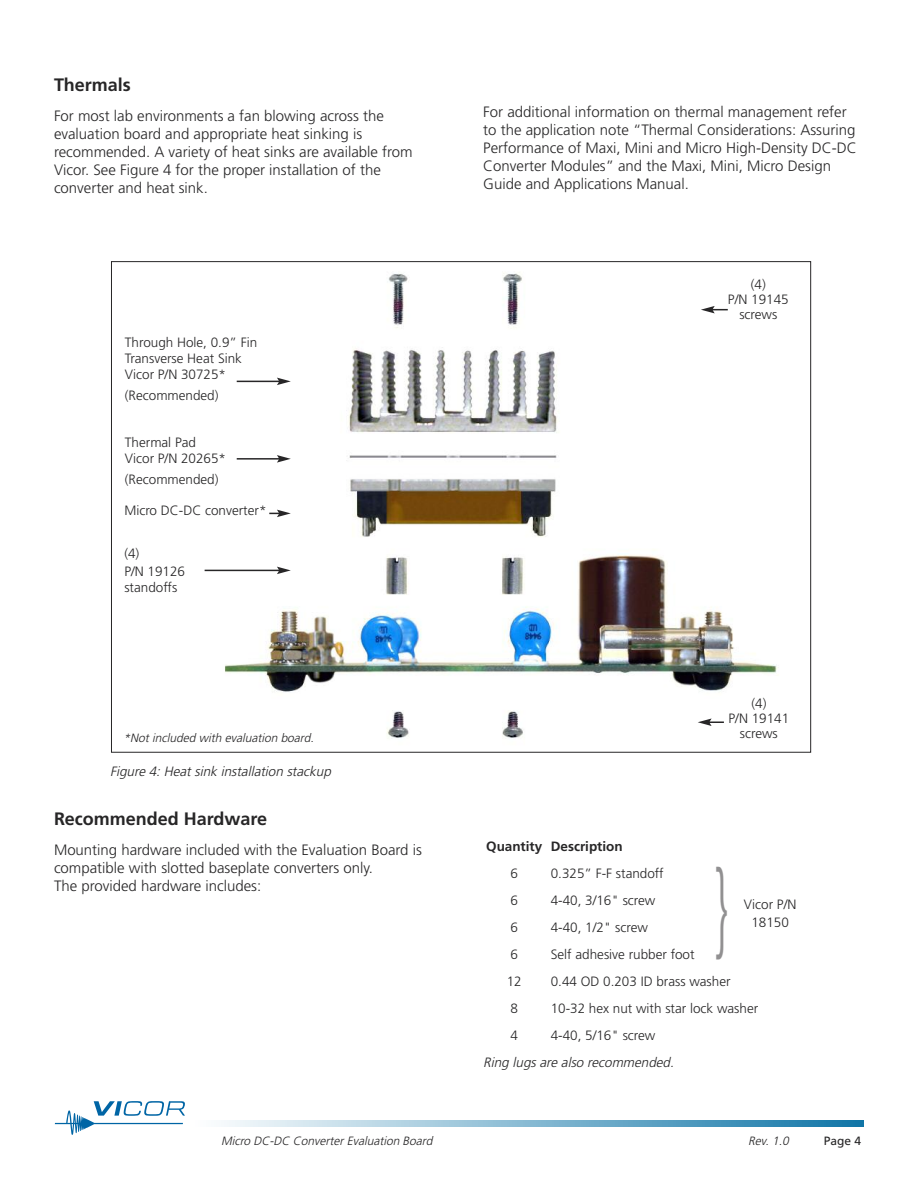
<style>
.page{position:relative;width:918px;height:1188px;background:#fff}
.page>*{position:absolute;margin:0;border:0;box-sizing:border-box;transform-origin:0 0}
.t1{font:300 103.5px "Frutiger";color:#919091;scale:.43 1}
.t2{font:700 18px "Frutiger";color:#272627}
.t3{font:300 15px/18px "Frutiger";color:#272627}
.t4{font:300 13.5px/15px "Frutiger";color:#272627}
.t5{font:italic 300 13.5px "Frutiger";color:#272627}
.t6{font:700 13.5px "Frutiger";color:#272627}
.t7{font:italic 300 12px "Frutiger";color:#272627}
.t8{font:12px "Frutiger";color:#272627}
</style>
<div class="page">
<svg style="left:224px;top:1120px;width:640px;height:6px;background:#81b6d0"></svg>
<svg style="left:55px;top:1101px;width:130px;height:34px"></svg>
<img style="left:204px;top:272px;width:573px;height:466px">
<hr style="left:237px;top:381px;width:43px;height:1px;background:#272627">
<svg style="left:277px;top:378px;width:14px;height:7px"></svg>
<hr style="left:237px;top:458px;width:43px;height:2px;background:#272627">
<svg style="left:277px;top:455px;width:14px;height:8px"></svg>
<svg style="left:269px;top:510px;width:22px;height:7px"></svg>
<hr style="left:205px;top:570px;width:75px;height:1px;background:#272627">
<svg style="left:277px;top:567px;width:14px;height:7px"></svg>
<svg style="left:701px;top:306px;width:27px;height:7px"></svg>
<svg style="left:698px;top:718px;width:26px;height:8px"></svg>
<p class="t2" style="left:54px;top:77px;width:78px">Thermals</p>
<p class="t3" style="left:54px;top:108px;width:360px">For most lab environments a fan blowing across the evaluation board and appropriate heat sinking is recommended. A variety of heat sinks are available from Vicor. See Figure 4 for the proper installation of the converter and heat sink.</p>
<p class="t3" style="left:483px;top:104px;width:375px">For additional information on thermal management refer to the application note “Thermal Considerations: Assuring Performance of Maxi, Mini and Micro High-Density DC-DC Converter Modules” and the Maxi, Mini, Micro Design Guide and Applications Manual.</p>
<p class="t4" style="left:125px;top:335px;width:134px;line-height:16.2px">Through Hole, 0.9” Fin<br>Transverse Heat Sink<br>Vicor P/N 30725*</p>
<p class="t4" style="left:125px;top:389px;width:95px">(Recommended)</p>
<p class="t4" style="left:125px;top:435px;width:103px;line-height:16.2px">Thermal Pad<br>Vicor P/N 20265*</p>
<p class="t4" style="left:125px;top:473px;width:95px">(Recommended)</p>
<p class="t4" style="left:124px;top:504px;width:144px">Micro DC-DC converter*</p>
<p class="t4" style="left:124px;top:545px;width:62px;line-height:18px">(4)<br>P/N 19126</p>
<p class="t4" style="left:124px;top:581px;width:54px">standoffs</p>
<p class="t7" style="left:124px;top:733px;width:194px">*Not included with evaluation board.</p>
<p class="t5" style="left:110px;top:766px;width:225px">Figure 4: Heat sink installation stackup</p>
<p class="t4" style="left:728px;top:278px;width:62px;text-align:center">(4)<br>P/N 19145 screws</p>
<p class="t4" style="left:729px;top:697px;width:62px;text-align:center">(4)<br>P/N 19141 screws</p>
<p class="t2" style="left:54px;top:812px;width:215px">Recommended Hardware</p>
<p class="t3" style="left:54px;top:842px;width:369px">Mounting hardware included with the Evaluation Board is compatible with slotted baseplate converters only.<br>The provided hardware includes:</p>
<p class="t6" style="left:486px;top:841px;width:138px">Quantity Description</p>
<h1 class="t1" style="left:716px;top:867px;width:31px">}</h1>
<p class="t4" style="left:511px;top:866px;width:9px">6</p>
<p class="t4" style="left:551px;top:866px;width:114px">0.325” F-F standoff</p>
<p class="t4" style="left:511px;top:893px;width:9px">6</p>
<p class="t4" style="left:551px;top:893px;width:106px">4-40, 3/16" screw</p>
<p class="t4" style="left:744px;top:898px;width:54px">Vicor P/N</p>
<p class="t4" style="left:511px;top:920px;width:9px">6</p>
<p class="t4" style="left:551px;top:920px;width:99px">4-40, 1/2" screw</p>
<p class="t4" style="left:751px;top:916px;width:39px">18150</p>
<p class="t4" style="left:511px;top:947px;width:9px">6</p>
<p class="t4" style="left:551px;top:947px;width:145px">Self adhesive rubber foot</p>
<p class="t4" style="left:507px;top:974px;width:16px">12</p>
<p class="t4" style="left:551px;top:974px;width:181px">0.44 OD 0.203 ID brass washer</p>
<p class="t4" style="left:511px;top:1001px;width:9px">8</p>
<p class="t4" style="left:551px;top:1001px;width:209px">10-32 hex nut with star lock washer</p>
<p class="t4" style="left:511px;top:1028px;width:9px">4</p>
<p class="t4" style="left:551px;top:1028px;width:106px">4-40, 5/16" screw</p>
<p class="t5" style="left:483px;top:1056px;width:195px">Ring lugs are also recommended.</p>
<p class="t7" style="left:221px;top:1135px;width:215px">Micro DC-DC Converter Evaluation Board</p>
<p class="t7" style="left:748px;top:1135px;width:44px">Rev. 1.0</p>
<p class="t8" style="left:824px;top:1135px;width:39px">Page 4</p>
</div>
